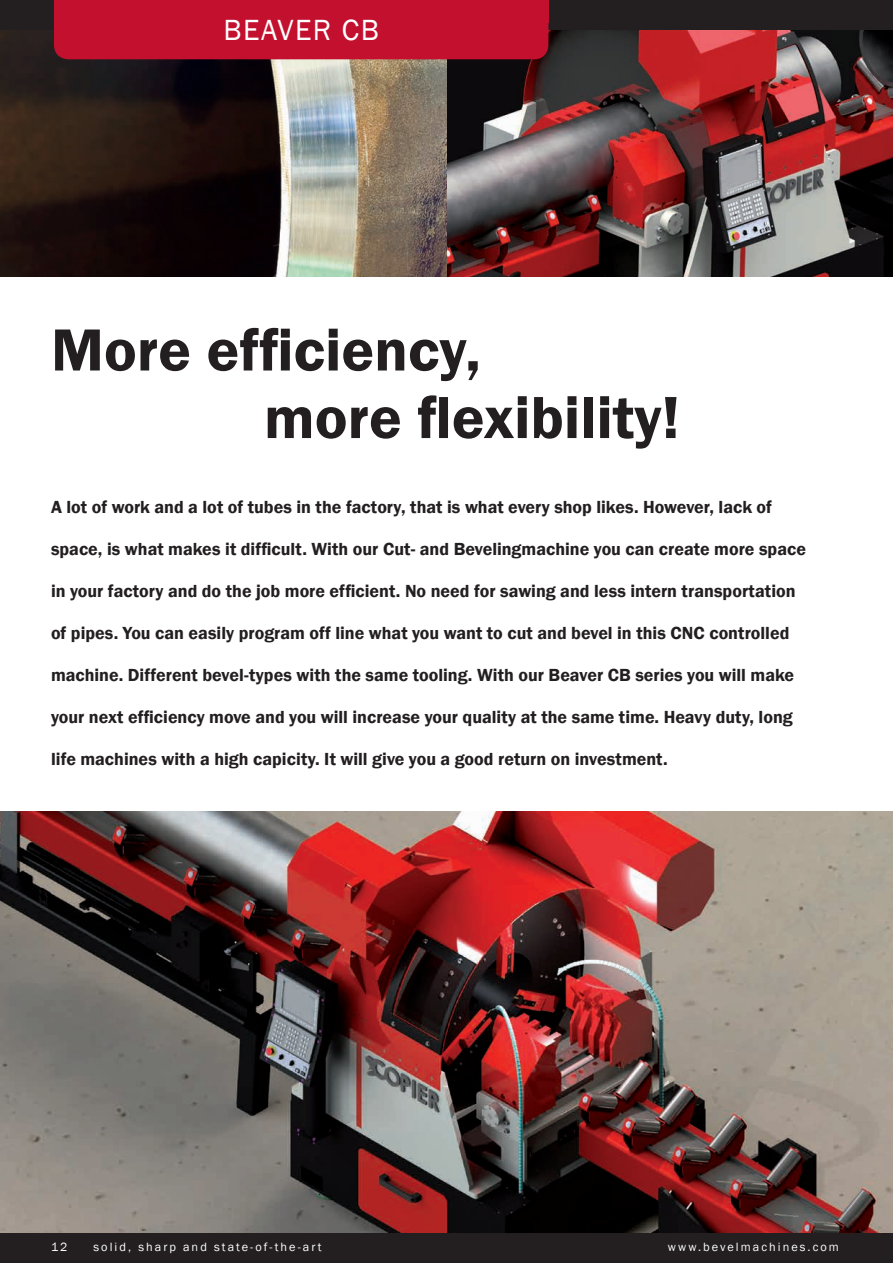
<style>
.page{position:relative;width:893px;height:1263px;background:#fff}
.page>*{position:absolute;margin:0;border:0;box-sizing:border-box;transform-origin:0 0}
.t1{font:600 61.5px/67.5px "Franklin Gothic";color:#231f20}
.t2{font:30px "Franklin Gothic";letter-spacing:.05em;color:#fff}
.t3{font:600 18px "Franklin Gothic";color:#231f20}
.t4{font:12.3px "Franklin Gothic";letter-spacing:.165em;color:#fff}
</style>
<div class="page">
<img style="left:0;top:812px;width:893px;height:421px">
<img style="left:0;top:30px;width:893px;height:246px">
<div style="left:0;top:1233px;width:893px;height:30px;background:#231f20"></div>
<div style="left:0;top:0;width:893px;height:30px;background:#231f20"></div>
<div style="left:54px;top:0;width:494px;height:59px;background:#c3102f"></div>
<h2 class="t2" style="left:224px;top:12px;width:157px">BEAVER CB</h2>
<h1 class="t1" style="left:264px;top:317px;width:417px;text-indent:-213px">More efficiency,<br>more flexibility!</h1>
<p class="t3" style="left:51px;top:496px;width:722px">A lot of work and a lot of tubes in the factory, that is what every shop likes. However, lack of</p>
<p class="t3" style="left:51px;top:538px;width:756px">space, is what makes it difficult. With our Cut- and Bevelingmachine you can create more space</p>
<p class="t3" style="left:51px;top:580px;width:746px">in your factory and do the job more efficient. No need for sawing and less intern transportation</p>
<p class="t3" style="left:51px;top:622px;width:740px">of pipes. You can easily program off line what you want to cut and bevel in this CNC controlled</p>
<p class="t3" style="left:51px;top:664px;width:745px">machine. Different bevel-types with the same tooling. With our Beaver CB series you will make</p>
<p class="t3" style="left:51px;top:706px;width:743px">your next efficiency move and you will increase your quality at the same time. Heavy duty, long</p>
<p class="t3" style="left:51px;top:748px;width:618px">life machines with a high capicity. It will give you a good return on investment.</p>
<p class="t4" style="left:51px;top:1240px;width:18px">12</p>
<p class="t4" style="left:94px;top:1240px;width:230px">solid, sharp and state-of-the-art</p>
<p class="t4" style="left:668px;top:1240px;width:173px">www.bevelmachines.com</p>
</div>
